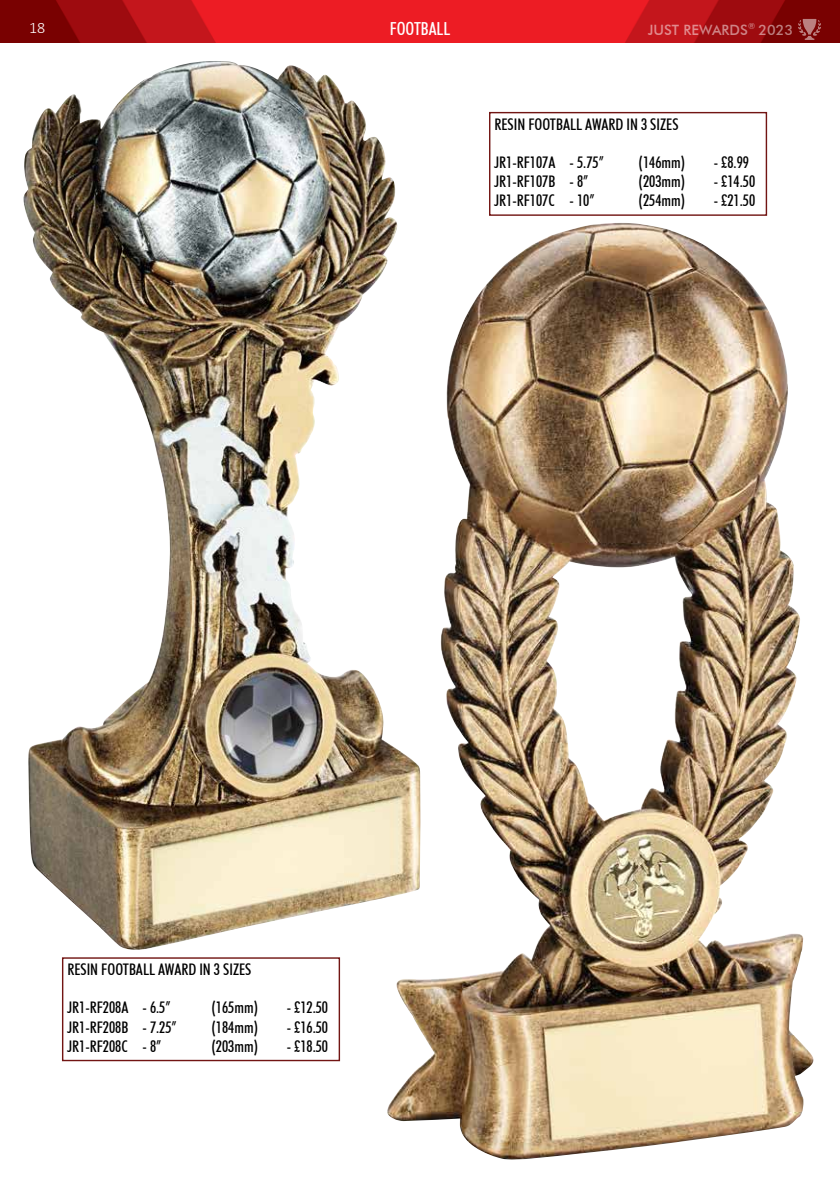
<style>
.page{position:relative;width:840px;height:1191px;background:#fff}
.page>*{position:absolute;margin:0;border:0;box-sizing:border-box;transform-origin:0 0}
.t1{font:500 condensed 18px "Futura BT";color:#fff}
.t2{font:500 condensed 16px "Futura BT";color:#000}
.t3{font:300 16px "Calibri";color:#fff}
.t4{font:500 14.2px "Futura BT";color:#fff}
</style>
<div class="page">
<img style="left:0;top:0;width:839px;height:43px">
<svg style="left:797px;top:19px;width:23px;height:21px"></svg>
<img style="left:23px;top:61px;width:374px;height:888px">
<img style="left:385px;top:225px;width:429px;height:935px">
<div style="left:62px;top:957px;width:278px;height:104px;border:1px solid #721513"></div>
<div style="left:488px;top:112px;width:278px;height:104px;border:1px solid #721513"></div>
<p class="t3" style="left:29px;top:18px;width:18px">18</p>
<p class="t1" style="left:389px;top:17px;width:62px">FOOTBALL</p>
<p class="t4" style="left:647px;top:21px;width:147px">JUST REWARDS<sup>®</sup> 2023</p>
<p class="t2" style="left:494px;top:114px;width:185px">RESIN FOOTBALL AWARD IN 3 SIZES</p>
<p class="t2" style="left:494px;top:152px;width:111px">JR1-RF107A - 5.75”</p>
<p class="t2" style="left:638px;top:152px;width:48px">(146mm)</p>
<p class="t2" style="left:713px;top:152px;width:37px">- £8.99</p>
<p class="t2" style="left:494px;top:172px;width:95px">JR1-RF107B - 8”</p>
<p class="t2" style="left:638px;top:172px;width:48px">(203mm)</p>
<p class="t2" style="left:713px;top:172px;width:43px">- £14.50</p>
<p class="t2" style="left:494px;top:191px;width:102px">JR1-RF107C - 10”</p>
<p class="t2" style="left:638px;top:191px;width:48px">(254mm)</p>
<p class="t2" style="left:713px;top:191px;width:43px">- £21.50</p>
<p class="t2" style="left:67px;top:959px;width:185px">RESIN FOOTBALL AWARD IN 3 SIZES</p>
<p class="t2" style="left:67px;top:998px;width:105px">JR1-RF208A - 6.5”</p>
<p class="t2" style="left:211px;top:998px;width:48px">(165mm)</p>
<p class="t2" style="left:286px;top:998px;width:43px">- £12.50</p>
<p class="t2" style="left:67px;top:1017px;width:111px">JR1-RF208B - 7.25”</p>
<p class="t2" style="left:211px;top:1017px;width:48px">(184mm)</p>
<p class="t2" style="left:286px;top:1017px;width:43px">- £16.50</p>
<p class="t2" style="left:67px;top:1036px;width:95px">JR1-RF208C - 8”</p>
<p class="t2" style="left:211px;top:1036px;width:48px">(203mm)</p>
<p class="t2" style="left:286px;top:1036px;width:43px">- £18.50</p>
</div>
